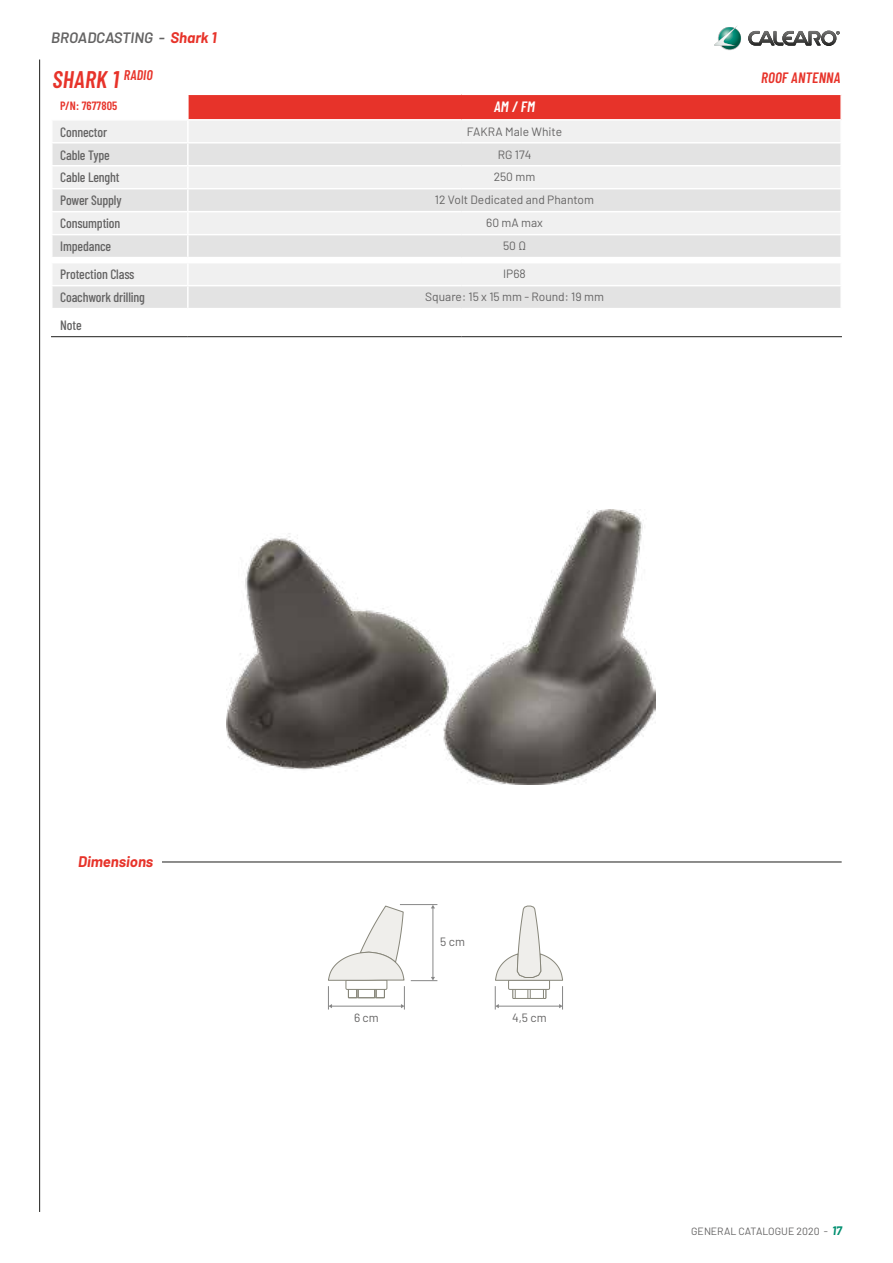
<style>
.page{position:relative;width:893px;height:1263px;background:#fff}
.page>*{position:absolute;margin:0;border:0;box-sizing:border-box;transform-origin:0 0}
.t1{font:italic 600 24px "Barlow Condensed";letter-spacing:.01em;color:#e7332a}
.t2{font:italic 600 15px "Barlow";color:#646363}
.t3{font:italic 600 15px "Barlow Condensed";letter-spacing:.01em;color:#e7332a}
.t4{font:italic 700 15px "Barlow";color:#e7332a}
.t5{font:italic 600 15px "Barlow Condensed";color:#fff}
.t6{font:500 13.5px "Barlow Condensed";letter-spacing:-.01em;color:#646363}
.t7{font:12px "Barlow";color:#646363}
.t8{font:600 12px "Barlow Condensed";letter-spacing:.01em;color:#e7332a}
.t9{font:10.5px "Barlow";color:#646363}
.s1{font-weight:700;color:#e7332a}
.s2{font-weight:700;font-style:italic;font-size:12px;color:#008f70}
</style>
<div class="page">
<hr style="left:39px;top:60px;width:1px;height:1152px;background:#1d1d1b">
<svg style="left:714px;top:26px;width:126px;height:25px"></svg>
<div style="left:188px;top:94px;width:653px;height:26px;background:#e7332a"></div>
<div style="left:53px;top:121px;width:787px;height:21px;background:#f0f0f0"></div>
<svg style="left:53px;top:144px;width:787px;height:164px;fill:#e3e3e3"></svg>
<hr style="left:187px;top:166px;width:2px;height:22px;background:#fff">
<hr style="left:187px;top:189px;width:2px;height:22px;background:#fff">
<hr style="left:187px;top:212px;width:2px;height:22px;background:#fff">
<hr style="left:187px;top:235px;width:2px;height:22px;background:#fff">
<hr style="left:187px;top:263px;width:2px;height:22px;background:#fff">
<hr style="left:187px;top:286px;width:2px;height:22px;background:#fff">
<hr style="left:187px;top:121px;width:2px;height:21px;background:#fff">
<hr style="left:187px;top:144px;width:2px;height:21px;background:#fff">
<hr style="left:51px;top:211px;width:137px;height:1px;background:#fff">
<hr style="left:188px;top:211px;width:273px;height:1px;background:#fff">
<hr style="left:461px;top:211px;width:381px;height:1px;background:#fff">
<hr style="left:51px;top:234px;width:137px;height:1px;background:#fff">
<hr style="left:188px;top:234px;width:273px;height:1px;background:#fff">
<hr style="left:461px;top:234px;width:381px;height:1px;background:#fff">
<hr style="left:51px;top:257px;width:137px;height:1px;background:#fff">
<hr style="left:188px;top:257px;width:273px;height:1px;background:#fff">
<hr style="left:461px;top:257px;width:381px;height:1px;background:#fff">
<hr style="left:51px;top:262px;width:137px;height:1px;background:#fff">
<hr style="left:188px;top:262px;width:273px;height:1px;background:#fff">
<hr style="left:461px;top:262px;width:381px;height:1px;background:#fff">
<hr style="left:51px;top:285px;width:137px;height:1px;background:#fff">
<hr style="left:188px;top:285px;width:273px;height:1px;background:#fff">
<hr style="left:461px;top:285px;width:381px;height:1px;background:#fff">
<hr style="left:51px;top:188px;width:137px;height:1px;background:#fff">
<hr style="left:188px;top:188px;width:273px;height:1px;background:#fff">
<hr style="left:461px;top:188px;width:381px;height:1px;background:#fff">
<hr style="left:51px;top:165px;width:137px;height:1px;background:#fff">
<hr style="left:188px;top:165px;width:273px;height:1px;background:#fff">
<hr style="left:461px;top:165px;width:381px;height:1px;background:#fff">
<hr style="left:188px;top:94px;width:273px;height:1px;background:#fff">
<hr style="left:187px;top:95px;width:2px;height:24px;background:#fff">
<hr style="left:461px;top:94px;width:381px;height:1px;background:#fff">
<hr style="left:840px;top:95px;width:2px;height:24px;background:#fff">
<hr style="left:188px;top:119px;width:273px;height:2px;background:#fff">
<hr style="left:461px;top:119px;width:381px;height:2px;background:#fff">
<hr style="left:51px;top:336px;width:137px;height:1px;background:#1d1d1b">
<hr style="left:188px;top:336px;width:273px;height:1px;background:#1d1d1b">
<hr style="left:461px;top:336px;width:381px;height:1px;background:#1d1d1b">
<hr style="left:162px;top:862px;width:680px;height:1px;background:#1d1d1b">
<img style="left:226px;top:509px;width:429px;height:275px">
<svg style="left:328px;top:905px;width:77px;height:104px"></svg>
<svg style="left:495px;top:905px;width:68px;height:104px"></svg>
<hr style="left:400px;top:904px;width:37px;height:1px;background:#878787">
<hr style="left:433px;top:908px;width:1px;height:69px;background:#878787">
<svg style="left:411px;top:977px;width:26px;height:4px"></svg>
<p class="t2" style="left:51px;top:27px;width:167px">BROADCASTING - <span class="s1">Shark 1</span></p>
<h1 class="t1" style="left:53px;top:62px;width:102px">SHARK 1 <sup>RADIO</sup></h1>
<p class="t3" style="left:761px;top:67px;width:81px">ROOF ANTENNA</p>
<p class="t8" style="left:60px;top:97px;width:59px">P/N: 7677805</p>
<p class="t5" style="left:494px;top:96px;width:42px">AM / FM</p>
<p class="t6" style="left:60px;top:122px;width:48px">Connector</p>
<p class="t7" style="left:467px;top:123px;width:97px">FAKRA Male White</p>
<p class="t6" style="left:60px;top:145px;width:51px">Cable Type</p>
<p class="t7" style="left:498px;top:145px;width:35px">RG 174</p>
<p class="t6" style="left:60px;top:168px;width:61px">Cable Lenght</p>
<p class="t7" style="left:494px;top:168px;width:43px">250 mm</p>
<p class="t6" style="left:60px;top:191px;width:63px">Power Supply</p>
<p class="t7" style="left:435px;top:191px;width:161px">12 Volt Dedicated and Phantom</p>
<p class="t6" style="left:60px;top:214px;width:62px">Consumption</p>
<p class="t7" style="left:486px;top:214px;width:58px">60 mA max</p>
<p class="t6" style="left:60px;top:237px;width:52px">Impedance</p>
<p class="t7" style="left:503px;top:237px;width:25px">50 Ω</p>
<p class="t6" style="left:60px;top:265px;width:76px">Protection Class</p>
<p class="t7" style="left:503px;top:265px;width:24px">IP68</p>
<p class="t6" style="left:60px;top:288px;width:86px">Coachwork drilling</p>
<p class="t7" style="left:425px;top:288px;width:180px">Square: 15 x 15 mm - Round: 19 mm</p>
<p class="t6" style="left:60px;top:316px;width:23px">Note</p>
<p class="t4" style="left:78px;top:850px;width:77px">Dimensions</p>
<p class="t7" style="left:440px;top:933px;width:26px">5 cm</p>
<p class="t7" style="left:354px;top:1008px;width:26px">6 cm</p>
<p class="t7" style="left:512px;top:1008px;width:36px">4,5 cm</p>
<p class="t9" style="left:691px;top:1223px;width:152px">GENERAL CATALOGUE 2020 - <span class="s2">17</span></p>
</div>
